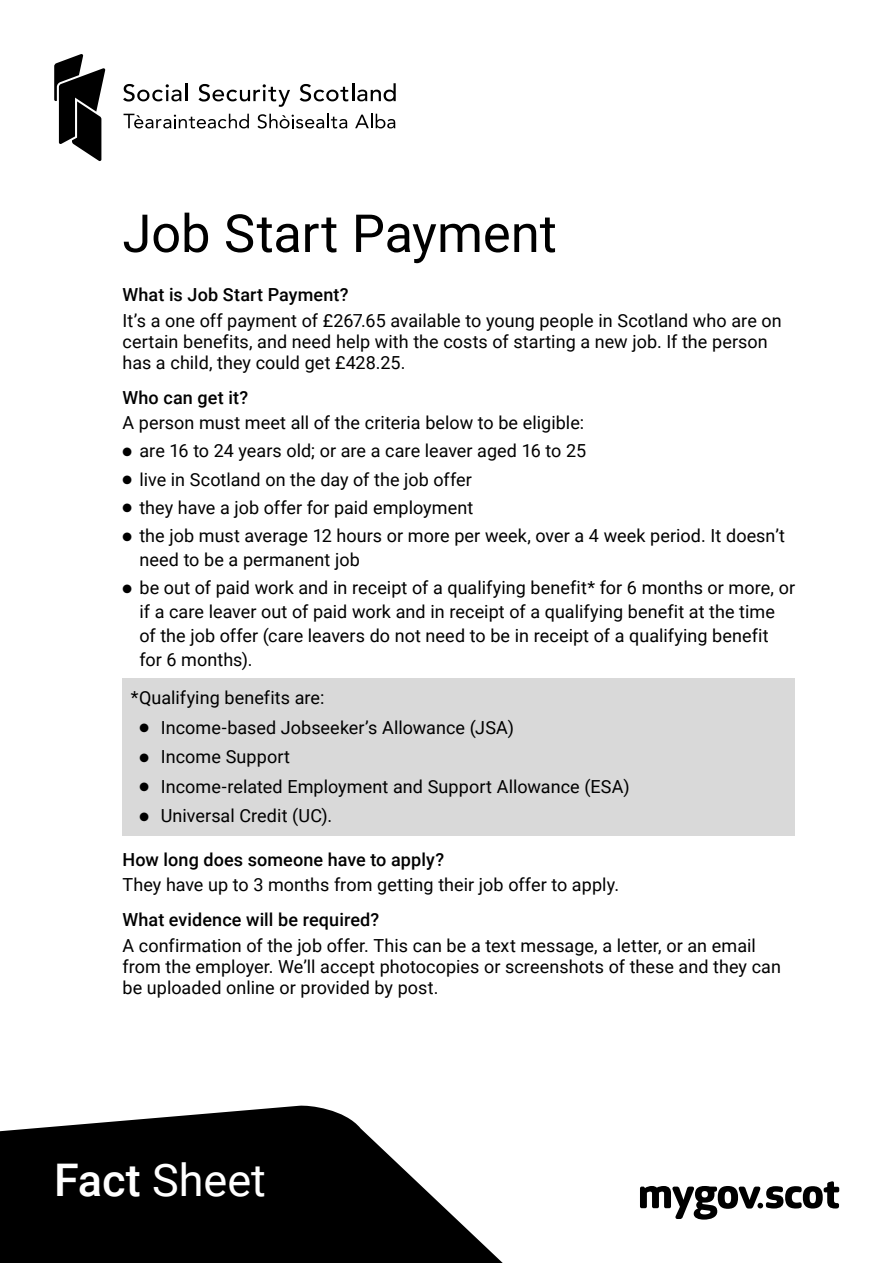
<style>
.page{position:relative;width:893px;height:1263px;background:#fff}
.page>*{position:absolute;margin:0;border:0;box-sizing:border-box;transform-origin:0 0}
.t1{font:52.5px "Roboto";letter-spacing:-.005em;color:#000}
.t2{font:45px "Roboto";color:#fff}
.t3{font:18px/21px "Roboto";letter-spacing:.005em;color:#000}
.t4{font:500 18px "Roboto";letter-spacing:.005em;color:#000}
.s1{font-weight:500}
</style>
<div class="page">
<svg style="left:123px;top:83px;width:64px;height:19px"></svg>
<svg style="left:198px;top:84px;width:92px;height:23px"></svg>
<svg style="left:300px;top:83px;width:96px;height:19px"></svg>
<svg style="left:355px;top:114px;width:40px;height:14px"></svg>
<svg style="left:124px;top:114px;width:125px;height:14px"></svg>
<svg style="left:257px;top:114px;width:90px;height:15px"></svg>
<svg style="left:54px;top:54px;width:51px;height:107px"></svg>
<svg style="left:640px;top:1181px;width:199px;height:38px"></svg>
<svg style="left:0;top:1105px;width:503px;height:158px;fill:#000"></svg>
<div style="left:122px;top:678px;width:673px;height:39px;background:#d9d9d9"></div>
<div style="left:122px;top:708px;width:673px;height:39px;background:#d9d9d9"></div>
<div style="left:122px;top:737px;width:673px;height:39px;background:#d9d9d9"></div>
<div style="left:122px;top:767px;width:673px;height:39px;background:#d9d9d9"></div>
<div style="left:122px;top:796px;width:673px;height:39px;background:#d9d9d9"></div>
<h1 class="t1" style="left:122px;top:197px;width:436px">Job Start Payment</h1>
<p class="t4" style="left:122px;top:282px;width:228px">What is Job Start Payment?</p>
<p class="t3" style="left:122px;top:309px;width:661px">It’s a one off payment of £267.65 available to young people in Scotland who are on certain benefits, and need help with the costs of starting a new job. If the person has a child, they could get £428.25.</p>
<p class="t4" style="left:122px;top:385px;width:127px">Who can get it?</p>
<p class="t3" style="left:122px;top:411px;width:463px">A person must meet all of the criteria below to be eligible:</p>
<p class="t3" style="left:122px;top:440px;width:465px">● are 16 to 24 years old; or are a care leaver aged 16 to 25</p>
<p class="t3" style="left:122px;top:468px;width:351px">● live in Scotland on the day of the job offer</p>
<p class="t3" style="left:122px;top:496px;width:352px">● they have a job offer for paid employment</p>
<p class="t3" style="left:139px;top:523px;width:647px;line-height:24px;text-indent:-17px">● the job must average 12 hours or more per week, over a 4 week period. It doesn’t need to be a permanent job</p>
<p class="t3" style="left:139px;top:575px;width:657px;line-height:24px;text-indent:-17px">● be out of paid work and in receipt of a qualifying benefit* for 6 months or more, or if a care leaver out of paid work and in receipt of a qualifying benefit at the time of the job offer (care leavers do not need to be in receipt of a qualifying benefit for 6 months).</p>
<p class="t3" style="left:131px;top:687px;width:195px">*Qualifying benefits are:</p>
<p class="t3" style="left:139px;top:716px;width:376px">● Income-based Jobseeker’s Allowance (JSA)</p>
<p class="t3" style="left:139px;top:746px;width:152px">● Income Support</p>
<p class="t3" style="left:139px;top:775px;width:492px">● Income-related Employment and Support Allowance (ESA)</p>
<p class="t3" style="left:139px;top:805px;width:194px">● Universal Credit (UC).</p>
<p class="t4" style="left:122px;top:847px;width:323px">How long does someone have to apply?</p>
<p class="t3" style="left:122px;top:873px;width:498px">They have up to 3 months from getting their job offer to apply.</p>
<p class="t4" style="left:122px;top:907px;width:258px">What evidence will be required?</p>
<p class="t3" style="left:122px;top:934px;width:660px">A confirmation of the job offer. This can be a text message, a letter, or an email from the employer. We’ll accept photocopies or screenshots of these and they can be uploaded online or provided by post.</p>
<h2 class="t2" style="left:54px;top:1148px;width:213px"><span class="s1">Fact</span> Sheet</h2>
</div>
